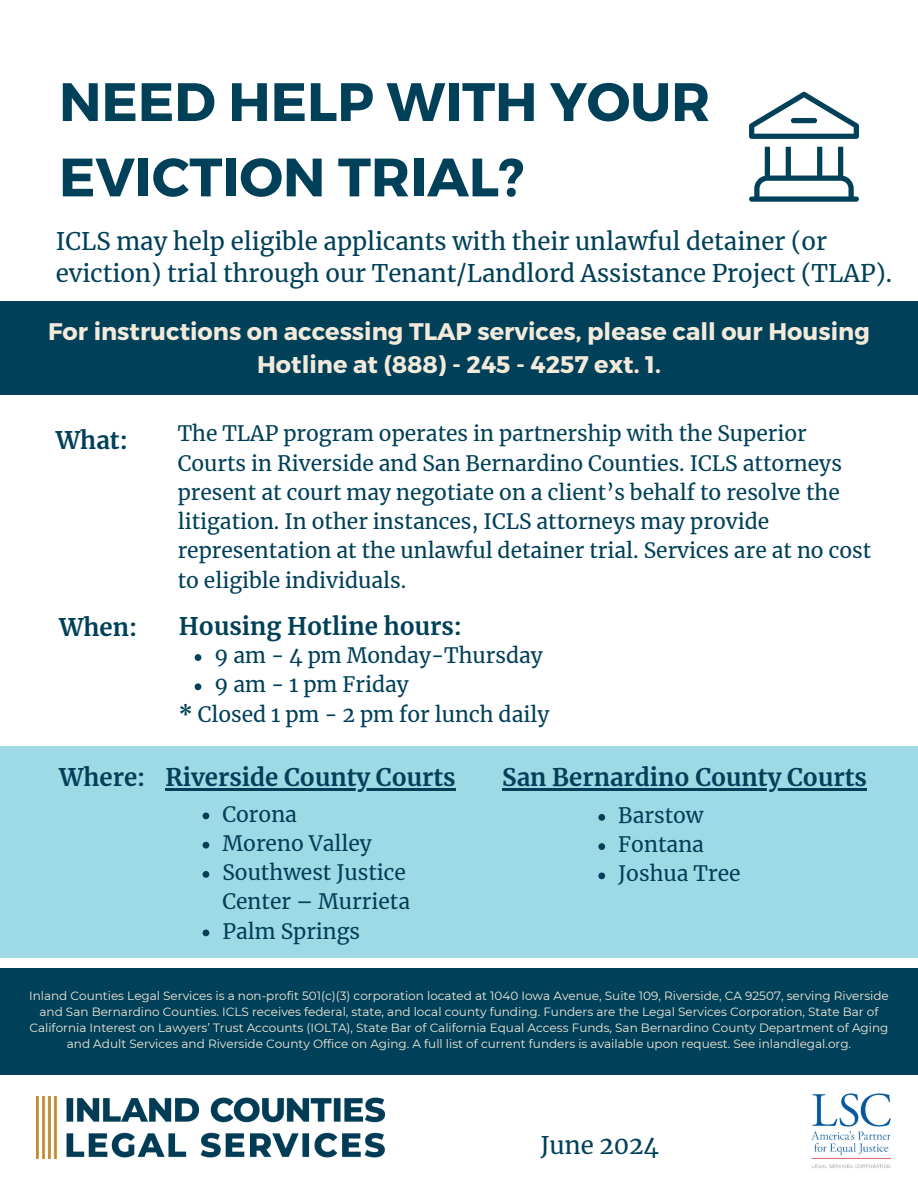
<style>
.page{position:relative;width:918px;height:1188px;background:#fff}
.page>*{position:absolute;margin:0;border:0;box-sizing:border-box;transform-origin:0 0}
.t1{font:700 54px/75.3px "Montserrat";color:#004058}
.t2{font:24px/32.7px "Merriweather";color:#004058}
.t3{font:700 24px/32.7px "Montserrat";color:#f4eadb;text-align:center}
.t4{font:700 24px "Merriweather";color:#004058}
.t5{font:21px/29.2px "Merriweather";color:#004058}
.t6{font:12px/16px "Montserrat";color:#f4eadb;text-align:center}
.s1{font-weight:700}
</style>
<div class="page">
<div style="left:0;top:301px;width:918px;height:94px;background:#004058"></div>
<div style="left:0;top:968px;width:918px;height:106px;background:#004058"></div>
<img style="left:36px;top:1096px;width:349px;height:62px">
<img style="left:811px;top:1093px;width:81px;height:75px">
<svg style="left:195px;top:654px;width:6px;height:7px"></svg>
<svg style="left:195px;top:683px;width:6px;height:7px"></svg>
<svg style="left:749px;top:92px;width:110px;height:110px"></svg>
<div style="left:0;top:747px;width:918px;height:211px;background:#9edae5"></div>
<hr style="left:166px;top:788px;width:290px;height:2px;background:#004058">
<hr style="left:502px;top:788px;width:365px;height:2px;background:#004058">
<svg style="left:203px;top:813px;width:6px;height:6px"></svg>
<svg style="left:203px;top:842px;width:6px;height:7px"></svg>
<svg style="left:203px;top:871px;width:6px;height:7px"></svg>
<svg style="left:203px;top:930px;width:6px;height:6px"></svg>
<svg style="left:598px;top:814px;width:7px;height:7px"></svg>
<svg style="left:598px;top:843px;width:7px;height:7px"></svg>
<svg style="left:598px;top:872px;width:7px;height:7px"></svg>
<h1 class="t1" style="left:59px;top:65px;width:653px">NEED HELP WITH YOUR<br>EVICTION TRIAL?</h1>
<h2 class="t2" style="left:56px;top:224px;width:838px">ICLS may help eligible applicants with their unlawful detainer (or eviction) trial through our Tenant/Landlord Assistance Project (TLAP).</h2>
<h2 class="t3" style="left:48px;top:316px;width:823px">For instructions on accessing TLAP services, please call our Housing<br>Hotline at (888) - 245 - 4257 ext. 1.</h2>
<h2 class="t4" style="left:56px;top:423px;width:74px">What:</h2>
<h2 class="t4" style="left:59px;top:611px;width:80px">When:</h2>
<p class="t5" style="left:178px;top:419px;width:695px">The TLAP program operates in partnership with the Superior Courts in Riverside and San Bernardino Counties. ICLS attorneys present at court may negotiate on a client’s behalf to resolve the litigation. In other instances, ICLS attorneys may provide representation at the unlawful detainer trial. Services are at no cost to eligible individuals.</p>
<h2 class="t4" style="left:179px;top:610px;width:285px">Housing Hotline hours:</h2>
<h3 class="t5" style="left:215px;top:640px;width:330px">9 am - 4 pm Monday-Thursday</h3>
<h3 class="t5" style="left:215px;top:670px;width:196px">9 am - 1 pm Friday</h3>
<h3 class="t5" style="left:179px;top:699px;width:372px"><span class="s1">*</span> Closed 1 pm - 2 pm for lunch daily</h3>
<h2 class="t4" style="left:59px;top:761px;width:398px">Where: Riverside County Courts</h2>
<h2 class="t4" style="left:502px;top:761px;width:366px">San Bernardino County Courts</h2>
<h3 class="t5" style="left:222px;top:799px;width:189px">Corona<br>Moreno Valley<br>Southwest Justice<br>Center – Murrieta<br>Palm Springs</h3>
<h3 class="t5" style="left:618px;top:800px;width:124px">Barstow<br>Fontana<br>Joshua Tree</h3>
<p class="t6" style="left:29px;top:987px;width:861px">Inland Counties Legal Services is a non-profit 501(c)(3) corporation located at 1040 Iowa Avenue, Suite 109, Riverside, CA 92507, serving Riverside and San Bernardino Counties. ICLS receives federal, state, and local county funding. Funders are the Legal Services Corporation, State Bar of California Interest on Lawyers’ Trust Accounts (IOLTA), State Bar of California Equal Access Funds, San Bernardino County Department of Aging and Adult Services and Riverside County Office on Aging. A full list of current funders is available upon request. See inlandlegal.org.</p>
<h2 class="t2" style="left:540px;top:1128px;width:120px">June 2024</h2>
</div>
